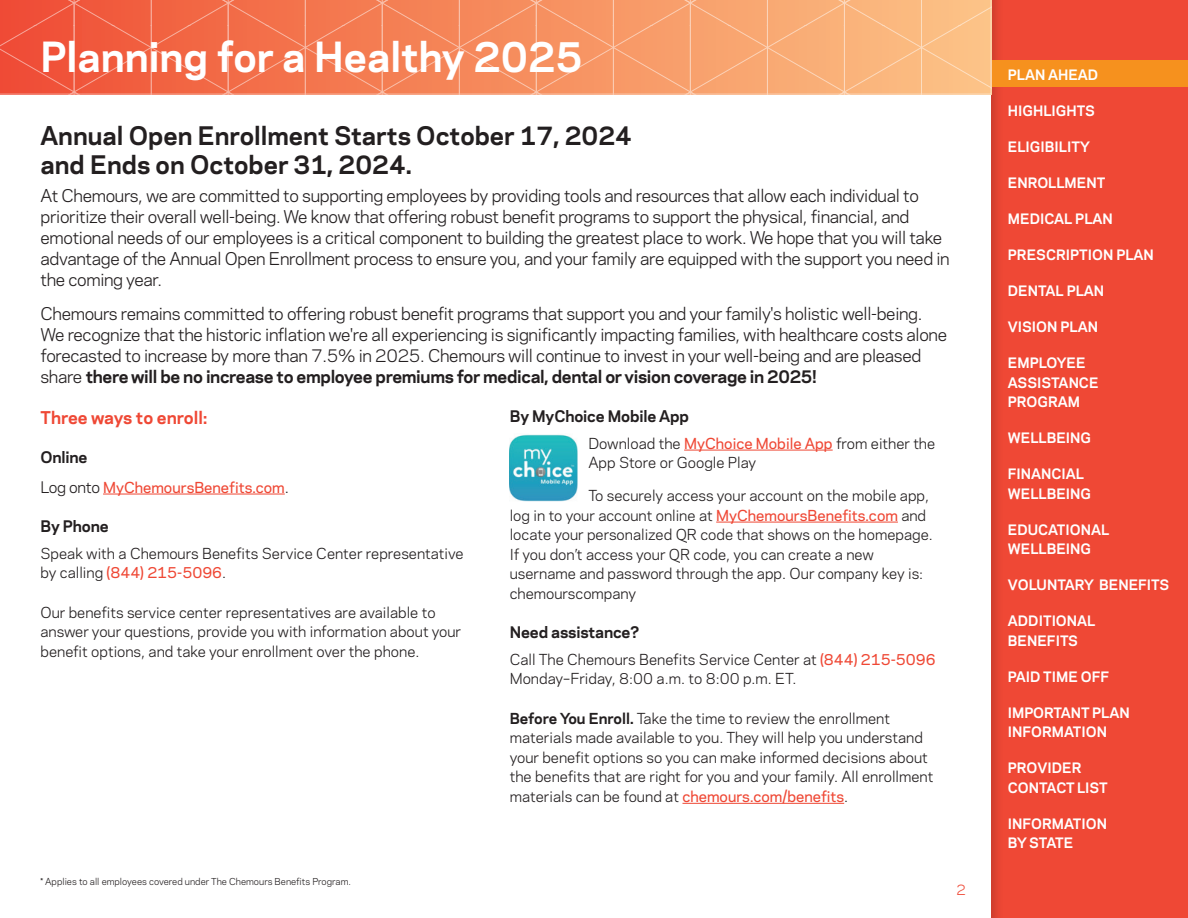
<style>
.page{position:relative;width:1188px;height:918px;background:#fff}
.page>*{position:absolute;margin:0;border:0;box-sizing:border-box;transform-origin:0 0}
.t1{font:700 39px "Chemours Sans";color:#fff}
.t2{font:700 24px/28.8px "Chemours Sans";color:#231f20}
.t3{font:16.5px/21px "Chemours Sans";letter-spacing:-.02em;color:#231f20}
.t4{font:700 16.5px "Chemours Sans";color:#ef4835}
.t5{font:700 15px "Chemours Sans";letter-spacing:-.01em;color:#231f20}
.t6{font:14.25px/19.5px "Chemours Sans";color:#231f20}
.t7{font:500 14.25px "Chemours Sans";color:#ef4835}
.t8{font:700 13.5px/19.5px "Chemours Sans";color:#fff}
.t9{font:13.5px "Chemours Sans";color:#ef4835}
.t10{font:9px "Chemours Sans";color:#231f20}
.s1{font-weight:700}
.s2{font-weight:400;font-size:15px;color:#231f20}
.s3{font-weight:500;color:#ef4835}
</style>
<div class="page">
<div style="left:988px;top:0;width:200px;height:918px;background:#ef4835"></div>
<div style="left:991px;top:60px;width:197px;height:27px;background:#f6911e"></div>
<hr style="left:103px;top:494px;width:182px;height:1px;background:#ef4835">
<hr style="left:684px;top:450px;width:149px;height:1px;background:#ef4835">
<hr style="left:716px;top:522px;width:182px;height:1px;background:#ef4835">
<hr style="left:682px;top:803px;width:162px;height:1px;background:#ef4835">
<img style="left:510px;top:434px;width:68px;height:67px">
<svg style="left:0;top:0;width:991px;height:94px;background:#f58b60"></svg>
<h1 class="t1" style="left:40px;top:27px;width:544px">Planning for a Healthy 2025</h1>
<h2 class="t2" style="left:40px;top:120px;width:593px">Annual Open Enrollment Starts October 17, 2024 and Ends on October 31, 2024.</h2>
<p class="t3" style="left:40px;top:184px;width:911px">At Chemours, we are committed to supporting employees by providing tools and resources that allow each individual to prioritize their overall well-being. We know that offering robust benefit programs to support the physical, financial, and emotional needs of our employees is a critical component to building the greatest place to work. We hope that you will take advantage of the Annual Open Enrollment process to ensure you, and your family are equipped with the support you need in the coming year.</p>
<p class="t3" style="left:40px;top:303px;width:908px">Chemours remains committed to offering robust benefit programs that support you and your family's holistic well-being.<br>We recognize that the historic inflation we're all experiencing is significantly impacting families, with healthcare costs alone forecasted to increase by more than 7.5% in 2025. Chemours will continue to invest in your well-being and are pleased share <span class="s1">there will be no increase to employee premiums for medical, dental or vision coverage in 2025!</span></p>
<p class="t4" style="left:40px;top:405px;width:168px">Three ways to enroll:</p>
<p class="t5" style="left:40px;top:446px;width:49px">Online</p>
<p class="t7" style="left:40px;top:476px;width:250px"><span class="s2">Log onto</span> MyChemoursBenefits.com<span class="s2">.</span></p>
<p class="t5" style="left:41px;top:515px;width:70px">By Phone</p>
<p class="t6" style="left:40px;top:543px;width:425px">Speak with a Chemours Benefits Service Center representative by calling <span class="s3">(844) 215-5096</span>.</p>
<p class="t6" style="left:40px;top:602px;width:422px">Our benefits service center representatives are available to answer your questions, provide you with information about your benefit options, and take your enrollment over the phone.</p>
<p class="t5" style="left:510px;top:405px;width:181px">By MyChoice Mobile App</p>
<p class="t6" style="left:588px;top:433px;width:348px">Download the <span class="s3">MyChoice Mobile App</span> from either the<br>App Store or Google Play</p>
<p class="t6" style="left:510px;top:485px;width:425px;text-indent:79px">To securely access your account on the mobile app, log in to your account online at <span class="s3">MyChemoursBenefits.com</span> and locate your personalized QR code that shows on the homepage.<br>If you don’t access your QR code, you can create a new username and password through the app. Our company key is: chemourscompany</p>
<p class="t5" style="left:510px;top:621px;width:131px">Need assistance?</p>
<p class="t6" style="left:510px;top:649px;width:428px">Call The Chemours Benefits Service Center at <span class="s3">(844) 215-5096<br></span>Monday–Friday, 8:00 a.m. to 8:00 p.m. ET.</p>
<p class="t6" style="left:510px;top:708px;width:425px"><span class="s1">Before You Enroll.</span> Take the time to review the enrollment materials made available to you. They will help you understand your benefit options so you can make informed decisions about the benefits that are right for you and your family. All enrollment materials can be found at <span class="s3">chemours.com/benefits</span>.</p>
<p class="t10" style="left:40px;top:874px;width:312px">* Applies to all employees covered under The Chemours Benefits Program.</p>
<p class="t9" style="left:956px;top:880px;width:11px">2</p>
<p class="t8" style="left:1008px;top:65px;width:92px">PLAN AHEAD</p>
<p class="t8" style="left:1008px;top:101px;width:88px">HIGHLIGHTS</p>
<p class="t8" style="left:1008px;top:137px;width:83px">ELIGIBILITY</p>
<p class="t8" style="left:1008px;top:173px;width:99px">ENROLLMENT</p>
<p class="t8" style="left:1008px;top:209px;width:107px">MEDICAL PLAN</p>
<p class="t8" style="left:1008px;top:245px;width:148px">PRESCRIPTION PLAN</p>
<p class="t8" style="left:1008px;top:281px;width:98px">DENTAL PLAN</p>
<p class="t8" style="left:1008px;top:317px;width:92px">VISION PLAN</p>
<p class="t8" style="left:1008px;top:353px;width:92px">EMPLOYEE<br>ASSISTANCE<br>PROGRAM</p>
<p class="t8" style="left:1008px;top:428px;width:85px">WELLBEING</p>
<p class="t8" style="left:1008px;top:464px;width:85px">FINANCIAL<br>WELLBEING</p>
<p class="t8" style="left:1008px;top:519px;width:103px">EDUCATIONAL<br>WELLBEING</p>
<p class="t8" style="left:1008px;top:575px;width:163px">VOLUNTARY BENEFITS</p>
<p class="t8" style="left:1008px;top:611px;width:89px">ADDITIONAL<br>BENEFITS</p>
<p class="t8" style="left:1008px;top:666px;width:103px">PAID TIME OFF</p>
<p class="t8" style="left:1008px;top:702px;width:123px">IMPORTANT PLAN<br>INFORMATION</p>
<p class="t8" style="left:1008px;top:758px;width:102px">PROVIDER<br>CONTACT LIST</p>
<p class="t8" style="left:1008px;top:813px;width:101px">INFORMATION<br>BY STATE</p>
</div>
